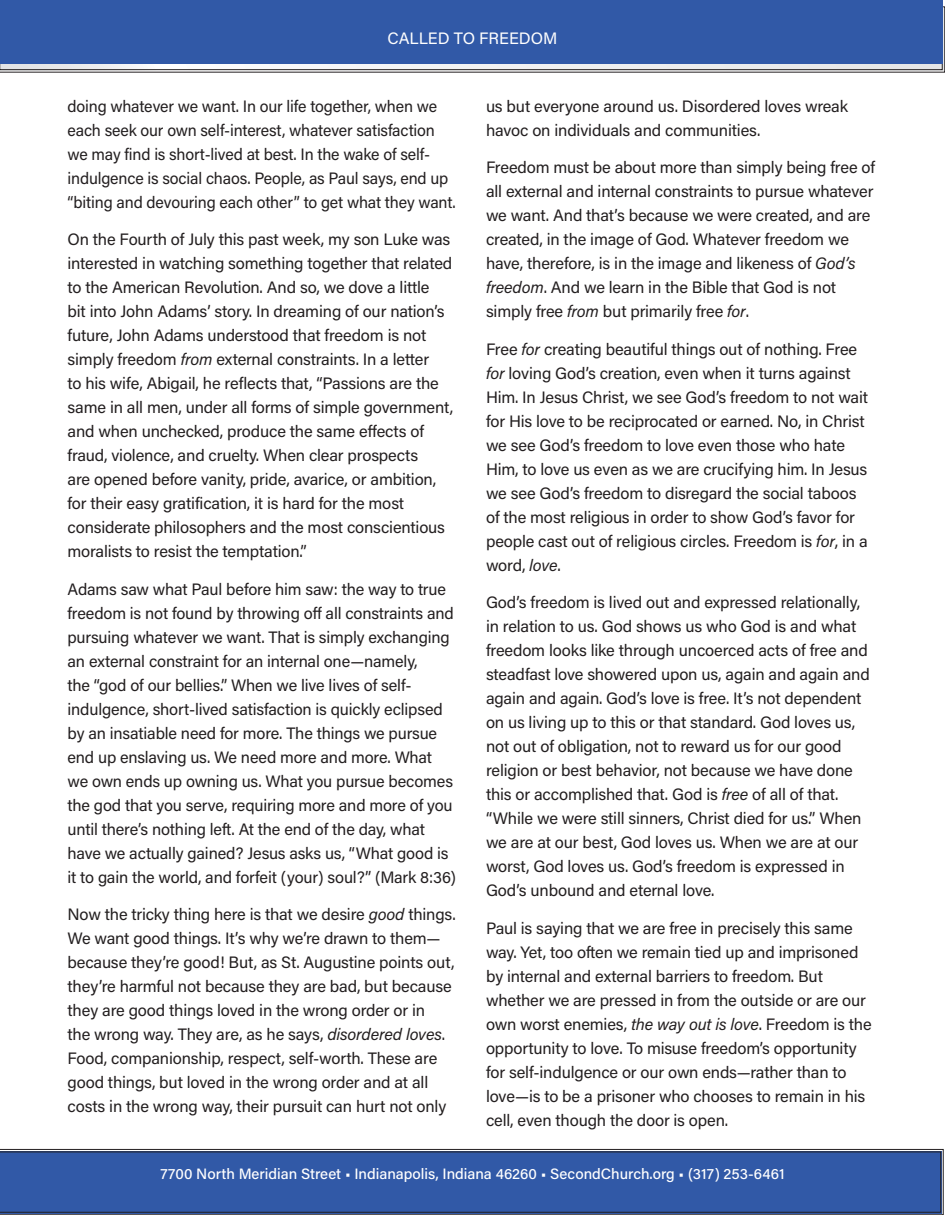
<style>
.page{position:relative;width:945px;height:1215px;background:#fff}
.page>*{position:absolute;margin:0;border:0;box-sizing:border-box;transform-origin:0 0}
.LIT_rack_body{font:16.5px/24px "Acumin Pro";letter-spacing:-.01em;color:#231f20}
.t1{font:16.5px "Acumin Pro";color:#fff}
.t2{font:500 15px "Acumin Pro";color:#fff}
.s1{font-style:italic}
</style>
<div class="page">
<svg style="left:0;top:1149px;width:944px;height:66px"></svg>
<div style="left:0;top:1152px;width:941px;height:61px;background:#3159a7"></div>
<svg style="left:0;top:6px;width:945px;height:67px"></svg>
<div style="left:0;top:9px;width:943px;height:61px;border:1px solid #231f20"></div>
<div style="left:0;top:0;width:944px;height:63px;background:#3159a7"></div>
<p class="t1" style="left:387px;top:26px;width:172px">CALLED TO FREEDOM</p>
<p class="LIT_rack_body" style="left:68px;top:93px;width:390px">doing whatever we want. In our life together, when we each seek our own self-interest, whatever satisfaction we may find is short-lived at best. In the wake of self&shy;indulgence is social chaos. People, as Paul says, end up “biting and devouring each other” to get what they want.</p>
<p class="LIT_rack_body" style="left:68px;top:227px;width:387px">On the Fourth of July this past week, my son Luke was interested in watching something together that related to the American Revolution. And so, we dove a little<br>bit into John Adams’ story. In dreaming of our nation’s future, John Adams understood that freedom is not simply freedom <span class="s1">from</span> external constraints. In a letter<br>to his wife, Abigail, he reflects that, “Passions are the same in all men, under all forms of simple government, and when unchecked, produce the same effects of fraud, violence, and cruelty. When clear prospects<br>are opened before vanity, pride, avarice, or ambition, for their easy gratification, it is hard for the most considerate philosophers and the most conscientious moralists to resist the temptation.”</p>
<p class="LIT_rack_body" style="left:68px;top:576px;width:390px">Adams saw what Paul before him saw: the way to true freedom is not found by throwing off all constraints and pursuing whatever we want. That is simply exchanging an external constraint for an internal one—namely,<br>the “god of our bellies.” When we live lives of self&shy;indulgence, short-lived satisfaction is quickly eclipsed by an insatiable need for more. The things we pursue end up enslaving us. We need more and more. What we own ends up owning us. What you pursue becomes the god that you serve, requiring more and more of you until there’s nothing left. At the end of the day, what have we actually gained? Jesus asks us, “What good is it to gain the world, and forfeit (your) soul?” (Mark 8:36)</p>
<p class="LIT_rack_body" style="left:68px;top:902px;width:390px">Now the tricky thing here is that we desire <span class="s1">good</span> things.<br>We want good things. It’s why we’re drawn to them— because they’re good! But, as St. Augustine points out, they’re harmful not because they are bad, but because they are good things loved in the wrong order or in<br>the wrong way. They are, as he says, <span class="s1">disordered loves</span>.<br>Food, companionship, respect, self-worth. These are good things, but loved in the wrong order and at all costs in the wrong way, their pursuit can hurt not only</p>
<p class="LIT_rack_body" style="left:486px;top:93px;width:364px">us but everyone around us. Disordered loves wreak havoc on individuals and communities.</p>
<p class="LIT_rack_body" style="left:486px;top:155px;width:391px">Freedom must be about more than simply being free of all external and internal constraints to pursue whatever we want. And that’s because we were created, and are created, in the image of God. Whatever freedom we have, therefore, is in the image and likeness of <span class="s1">God’s freedom</span>. And we learn in the Bible that God is not simply free <span class="s1">from</span> but primarily free <span class="s1">for</span>.</p>
<p class="LIT_rack_body" style="left:486px;top:336px;width:384px">Free <span class="s1">for</span> creating beautiful things out of nothing. Free <span class="s1">for</span> loving God’s creation, even when it turns against Him. In Jesus Christ, we see God’s freedom to not wait for His love to be reciprocated or earned. No, in Christ we see God’s freedom to love even those who hate Him, to love us even as we are crucifying him. In Jesus we see God’s freedom to disregard the social taboos of the most religious in order to show God’s favor for people cast out of religious circles. Freedom is <span class="s1">for</span>, in a word, <span class="s1">love</span>.</p>
<p class="LIT_rack_body" style="left:486px;top:590px;width:385px">God’s freedom is lived out and expressed relationally, in relation to us. God shows us who God is and what freedom looks like through uncoerced acts of free and steadfast love showered upon us, again and again and again and again. God’s love is free. It’s not dependent on us living up to this or that standard. God loves us, not out of obligation, not to reward us for our good religion or best behavior, not because we have done this or accomplished that. God is <span class="s1">free</span> of all of that. “While we were still sinners, Christ died for us.” When we are at our best, God loves us. When we are at our worst, God loves us. God’s freedom is expressed in God’s unbound and eternal love.</p>
<p class="LIT_rack_body" style="left:486px;top:915px;width:387px">Paul is saying that we are free in precisely this same way. Yet, too often we remain tied up and imprisoned by internal and external barriers to freedom. But whether we are pressed in from the outside or are our own worst enemies, <span class="s1">the way out is love</span>. Freedom is the opportunity to love. To misuse freedom’s opportunity for self-indulgence or our own ends—rather than to love—is to be a prisoner who chooses to remain in his cell, even though the door is open.</p>
<p class="t2" style="left:160px;top:1163px;width:626px">7700 North Meridian Street • Indianapolis, Indiana 46260 • SecondChurch.org • (317) 253-6461</p>
</div>
